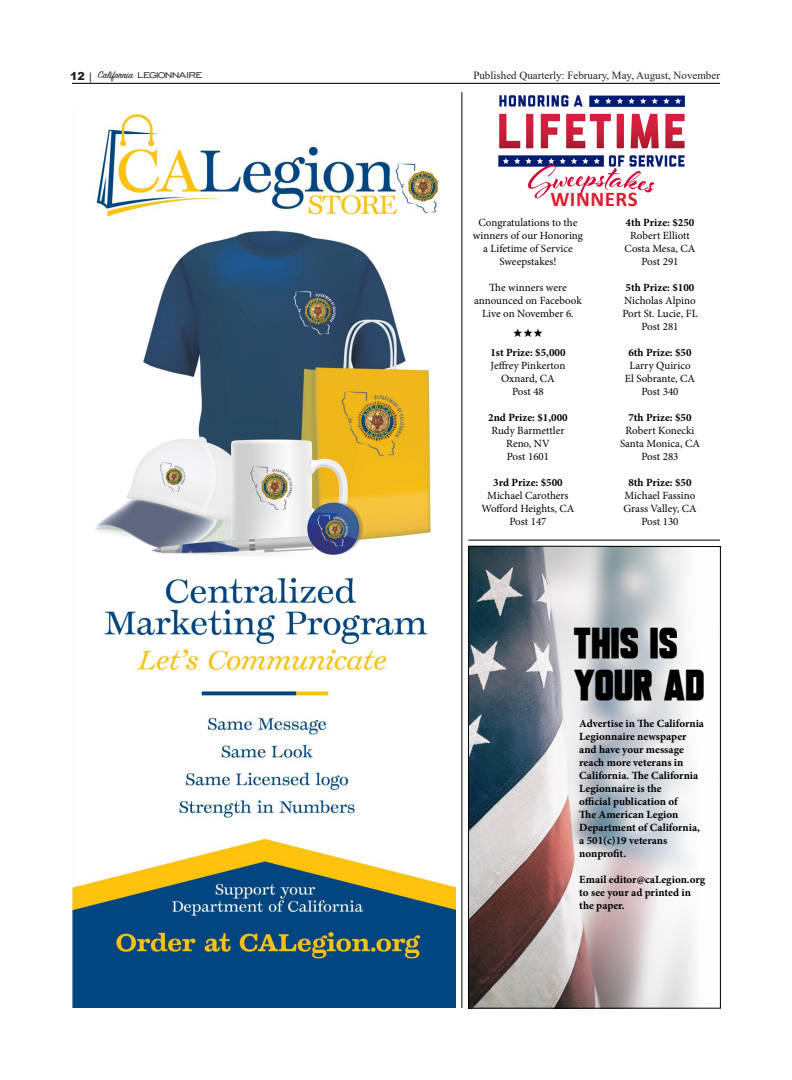
<style>
.page{position:relative;width:792px;height:1080px;background:#fff}
.page>*{position:absolute;margin:0;border:0;box-sizing:border-box;transform-origin:0 0}
.Headline_7_-_Tech__thick{font:30px "Tech Headlines";letter-spacing:.01em;color:#000}
.headline_1a_-_Arial_Black__wide{font:700 21px "Calibri";letter-spacing:.025em;color:#db1e32}
.Headline_9_-_Minion__bold__ital{font:12px "Segoe UI Symbol";color:#000}
.body_copy_LEFT{font:11px/13px "Minion Pro";color:#000;text-align:center}
.Body_copy_bold{font:700 11px/13px "Minion Pro";color:#000}
.body_copy_LEFT-2{font:700 11px "Minion Pro";color:#000}
.t1{font:11px "Times New Roman";color:#231f20}
.t2{font:11px "Chisel Wide Normal";letter-spacing:-.07em;color:#231f20}
.s1{font-family:"Arial";font-weight:900}
.s2{font-family:"Sign Painter House Script"}
</style>
<div class="page">
<hr style="left:72px;top:83px;width:648px;height:1px;background:#231f20">
<img style="left:72px;top:113px;width:384px;height:895px">
<hr style="left:462px;top:92px;width:1px;height:916px;background:#000">
<img style="left:470px;top:548px;width:225px;height:458px">
<div style="left:468px;top:546px;width:253px;height:462px;border:1px solid #000"></div>
<hr style="left:468px;top:540px;width:252px;height:1px;background:#000">
<img style="left:498px;top:95px;width:187px;height:104px">
<p class="t2" style="left:70px;top:68px;width:134px"><span class="s1">12</span> <sub>|</sub> <span class="s2">California</span> LEGIONNAIRE</p>
<p class="t1" style="left:473px;top:68px;width:248px">Published Quarterly: February, May, August, November</p>
<p class="headline_1a_-_Arial_Black__wide" style="left:550px;top:184px;width:89px">WINNERS</p>
<p class="body_copy_LEFT" style="left:473px;top:216px;width:112px">Congratulations to the winners of our Honoring</p>
<p class="body_copy_LEFT" style="left:483px;top:242px;width:91px">a Lifetime of Service<br>Sweepstakes!</p>
<p class="body_copy_LEFT" style="left:474px;top:281px;width:109px">The winners were announced on Facebook<br>Live on November 6.</p>
<p class="body_copy_LEFT-2" style="left:490px;top:345px;width:77px">1st Prize: $5,000</p>
<p class="body_copy_LEFT" style="left:491px;top:359px;width:76px">Jeffrey Pinkerton</p>
<p class="body_copy_LEFT" style="left:501px;top:372px;width:55px">Oxnard, CA</p>
<p class="body_copy_LEFT" style="left:512px;top:385px;width:33px">Post 48</p>
<p class="body_copy_LEFT-2" style="left:488px;top:410px;width:81px">2nd Prize: $1,000</p>
<p class="body_copy_LEFT" style="left:491px;top:424px;width:75px">Rudy Barmettler</p>
<p class="body_copy_LEFT" style="left:506px;top:437px;width:45px">Reno, NV</p>
<p class="body_copy_LEFT" style="left:507px;top:450px;width:44px">Post 1601</p>
<p class="body_copy_LEFT-2" style="left:493px;top:475px;width:71px">3rd Prize: $500</p>
<p class="body_copy_LEFT" style="left:487px;top:489px;width:83px">Michael Carothers</p>
<p class="body_copy_LEFT" style="left:482px;top:502px;width:94px">Wofford Heights, CA</p>
<p class="body_copy_LEFT" style="left:509px;top:515px;width:39px">Post 147</p>
<p class="Headline_9_-_Minion__bold__ital" style="left:513px;top:325px;width:32px">★★★</p>
<p class="body_copy_LEFT-2" style="left:626px;top:215px;width:70px">4th Prize: $250</p>
<p class="body_copy_LEFT" style="left:630px;top:229px;width:61px">Robert Elliott</p>
<p class="body_copy_LEFT" style="left:625px;top:242px;width:72px">Costa Mesa, CA</p>
<p class="body_copy_LEFT" style="left:641px;top:255px;width:39px">Post 291</p>
<p class="body_copy_LEFT-2" style="left:626px;top:280px;width:70px">5th Prize: $100</p>
<p class="body_copy_LEFT" style="left:624px;top:294px;width:73px">Nicholas Alpino</p>
<p class="body_copy_LEFT" style="left:622px;top:307px;width:77px">Port St. Lucie, FL</p>
<p class="body_copy_LEFT" style="left:641px;top:320px;width:39px">Post 281</p>
<p class="body_copy_LEFT-2" style="left:628px;top:345px;width:65px">6th Prize: $50</p>
<p class="body_copy_LEFT" style="left:629px;top:359px;width:63px">Larry Quirico</p>
<p class="body_copy_LEFT" style="left:625px;top:372px;width:72px">El Sobrante, CA</p>
<p class="body_copy_LEFT" style="left:641px;top:385px;width:39px">Post 340</p>
<p class="body_copy_LEFT-2" style="left:628px;top:410px;width:65px">7th Prize: $50</p>
<p class="body_copy_LEFT" style="left:625px;top:424px;width:71px">Robert Konecki</p>
<p class="body_copy_LEFT" style="left:620px;top:437px;width:81px">Santa Monica, CA</p>
<p class="body_copy_LEFT" style="left:641px;top:450px;width:39px">Post 283</p>
<p class="body_copy_LEFT-2" style="left:628px;top:475px;width:65px">8th Prize: $50</p>
<p class="body_copy_LEFT" style="left:625px;top:489px;width:72px">Michael Fassino</p>
<p class="body_copy_LEFT" style="left:623px;top:502px;width:75px">Grass Valley, CA</p>
<p class="body_copy_LEFT" style="left:641px;top:515px;width:39px">Post 130</p>
<p class="Headline_7_-_Tech__thick" style="left:574px;top:625px;width:106px">THIS IS</p>
<p class="Headline_7_-_Tech__thick" style="left:574px;top:667px;width:133px">YOUR AD</p>
<p class="Body_copy_bold" style="left:579px;top:716px;width:126px">Advertise in The California<br>Legionnaire newspaper and have your message reach more veterans in<br>California. The California<br>Legionnaire is the<br>official publication of<br>The American Legion<br>Department of California, a 501(c)19 veterans nonprofit.</p>
<p class="Body_copy_bold" style="left:579px;top:872px;width:127px">Email editor@caLegion.org to see your ad printed in the paper.</p>
</div>
